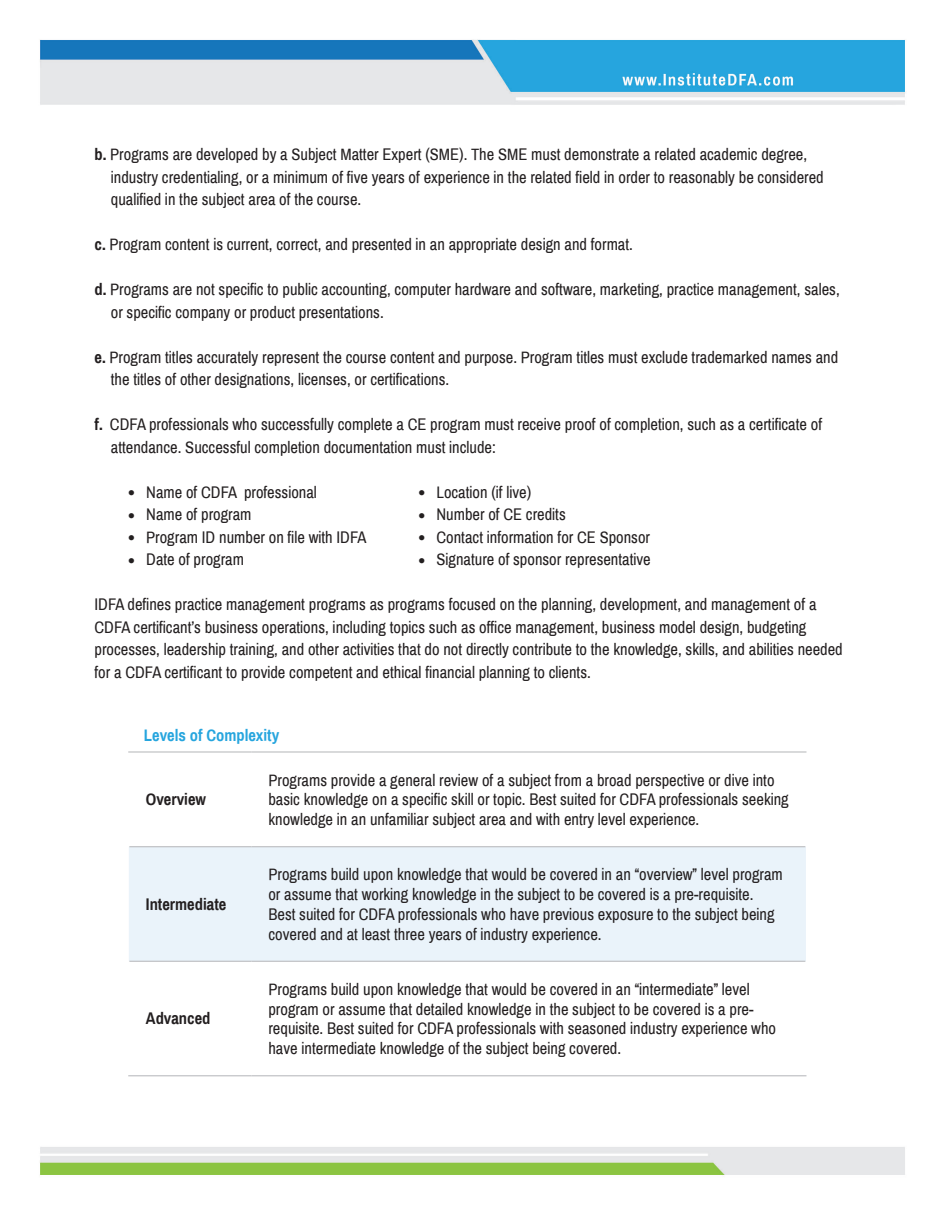
<style>
.page{position:relative;width:945px;height:1215px;background:#fff}
.page>*{position:absolute;margin:0;border:0;box-sizing:border-box;transform-origin:0 0}
.t1{font:16.5px/19.8px "Archivo Narrow";color:#231f20}
.t2{font:700 16.5px "Archivo Narrow";color:#231f20}
.t3{font:700 16.5px "Archivo Narrow";color:#26a5de}
.s1{font-weight:700}
</style>
<div class="page">
<img style="left:40px;top:39px;width:865px;height:1136px">
<div style="left:129px;top:847px;width:677px;height:114px;background:#eaf3fa"></div>
<hr style="left:128px;top:751px;width:123px;height:2px;background:#bcbdc0">
<hr style="left:251px;top:751px;width:555px;height:2px;background:#bcbdc0">
<hr style="left:129px;top:846px;width:122px;height:1px;background:#bcbdc0">
<hr style="left:251px;top:846px;width:554px;height:1px;background:#bcbdc0">
<hr style="left:129px;top:961px;width:122px;height:1px;background:#bcbdc0">
<hr style="left:128px;top:1075px;width:123px;height:1px;background:#bcbdc0">
<hr style="left:251px;top:961px;width:554px;height:1px;background:#bcbdc0">
<hr style="left:251px;top:1075px;width:555px;height:1px;background:#bcbdc0">
<p class="t1" style="left:94px;top:145px;width:714px"><span class="s1">b.</span> Programs are developed by a Subject Matter Expert (SME). The SME must demonstrate a related academic degree,</p>
<p class="t1" style="left:111px;top:168px;width:714px">industry credentialing, or a minimum of five years of experience in the related field in order to reasonably be considered</p>
<p class="t1" style="left:111px;top:190px;width:252px">qualified in the subject area of the course.</p>
<p class="t1" style="left:94px;top:235px;width:540px"><span class="s1">c.</span> Program content is current, correct, and presented in an appropriate design and format.</p>
<p class="t1" style="left:94px;top:280px;width:747px"><span class="s1">d.</span> Programs are not specific to public accounting, computer hardware and software, marketing, practice management, sales,</p>
<p class="t1" style="left:111px;top:303px;width:275px">or specific company or product presentations.</p>
<p class="t1" style="left:94px;top:348px;width:745px"><span class="s1">e.</span> Program titles accurately represent the course content and purpose. Program titles must exclude trademarked names and</p>
<p class="t1" style="left:111px;top:370px;width:340px">the titles of other designations, licenses, or certifications.</p>
<p class="t1" style="left:94px;top:415px;width:729px"><span class="s1">f.</span> CDFA professionals who successfully complete a CE program must receive proof of completion, such as a certificate of</p>
<p class="t1" style="left:111px;top:438px;width:387px">attendance. Successful completion documentation must include:</p>
<p class="t1" style="left:128px;top:483px;width:190px">● Name of CDFA professional</p>
<p class="t1" style="left:418px;top:483px;width:114px">● Location (if live)</p>
<p class="t1" style="left:128px;top:505px;width:125px">● Name of program</p>
<p class="t1" style="left:418px;top:505px;width:149px">● Number of CE credits</p>
<p class="t1" style="left:128px;top:528px;width:240px">● Program ID number on file with IDFA</p>
<p class="t1" style="left:418px;top:528px;width:233px">● Contact information for CE Sponsor</p>
<p class="t1" style="left:128px;top:550px;width:117px">● Date of program</p>
<p class="t1" style="left:418px;top:550px;width:234px">● Signature of sponsor representative</p>
<p class="t1" style="left:94px;top:594px;width:750px;line-height:22.5px">IDFA defines practice management programs as programs focused on the planning, development, and management of a CDFA certificant’s business operations, including topics such as office management, business model design, budgeting processes, leadership training, and other activities that do not directly contribute to the knowledge, skills, and abilities needed for a CDFA certificant to provide competent and ethical financial planning to clients.</p>
<p class="t3" style="left:144px;top:725px;width:137px">Levels of Complexity</p>
<p class="t2" style="left:146px;top:790px;width:62px">Overview</p>
<p class="t2" style="left:146px;top:894px;width:82px">Intermediate</p>
<p class="t2" style="left:146px;top:1009px;width:66px">Advanced</p>
<p class="t1" style="left:268px;top:770px;width:522px">Programs provide a general review of a subject from a broad perspective or dive into basic knowledge on a specific skill or topic. Best suited for CDFA professionals seeking knowledge in an unfamiliar subject area and with entry level experience.</p>
<p class="t1" style="left:268px;top:865px;width:516px">Programs build upon knowledge that would be covered in an “overview” level program or assume that working knowledge in the subject to be covered is a pre-requisite.<br>Best suited for CDFA professionals who have previous exposure to the subject being covered and at least three years of industry experience.</p>
<p class="t1" style="left:268px;top:979px;width:509px">Programs build upon knowledge that would be covered in an “intermediate” level program or assume that detailed knowledge in the subject to be covered is a pre&shy;requisite. Best suited for CDFA professionals with seasoned industry experience who have intermediate knowledge of the subject being covered.</p>
</div>
